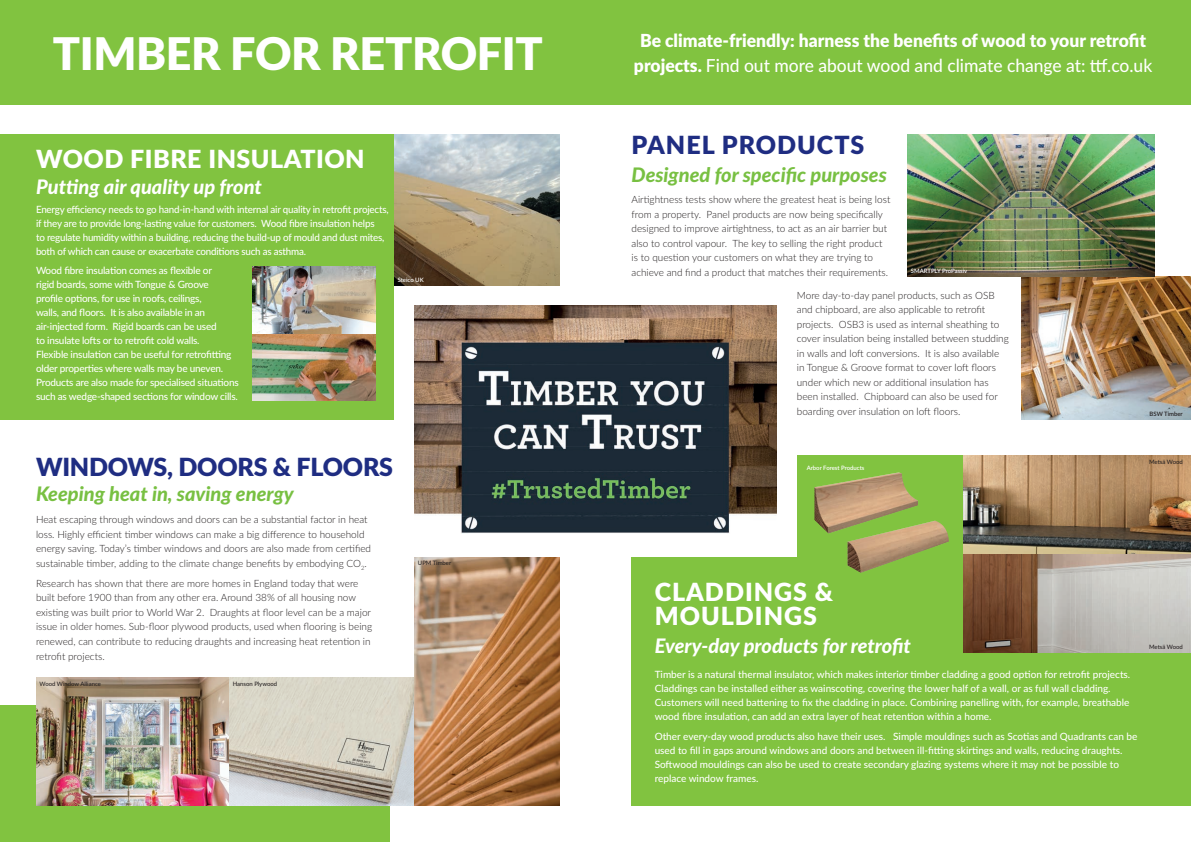
<style>
.page{position:relative;width:1191px;height:842px;background:#fff}
.page>*{position:absolute;margin:0;border:0;box-sizing:border-box;transform-origin:0 0}
.t1{font:900 45px "Lato";letter-spacing:-.01em;color:#fff}
.t2{font:900 25px/24px "Lato";letter-spacing:.03em;color:#fff}
.t3{font:900 25px "Lato";letter-spacing:-.01em;color:#1f2d82}
.t4{font:900 25px "Lato";letter-spacing:.04em;color:#1f2d82}
.t5{font:italic 800 20px "Lato";color:#78c042}
.t6{font:italic 800 20px "Lato";color:#fff}
.t7{font:900 18px "Lato";color:#fff}
.t8{font:500 18px "Lato";color:#fff}
.t9{font:300 10px/14.5px "Lato";color:#231f20}
.t10{font:500 10px/14px "Lato";letter-spacing:-.02em;color:#fff}
.t11{font:500 10px/14px "Lato";color:#fff}
.t12{font:500 6px "Lato";color:#231f20}
.t13{font:600 6px "Lato";color:#fff}
.t14{font:600 6px "Lato";color:#231f20}
.s1{font-weight:900}
</style>
<div class="page">
<img style="left:1021px;top:277px;width:170px;height:143px">
<div style="left:0;top:134px;width:559px;height:286px;background:#81c340"></div>
<div style="left:0;top:705px;width:389px;height:137px;background:#81c340"></div>
<div style="left:631px;top:456px;width:560px;height:350px;background:#81c340"></div>
<div style="left:0;top:0;width:1191px;height:105px;background:#81c340"></div>
<div style="left:394px;top:285px;width:403px;height:272px;background:#fff"></div>
<img style="left:414px;top:306px;width:362px;height:227px">
<img style="left:394px;top:134px;width:165px;height:151px">
<img style="left:252px;top:267px;width:123px;height:133px">
<img style="left:36px;top:677px;width:378px;height:129px">
<img style="left:414px;top:557px;width:145px;height:249px">
<img style="left:907px;top:134px;width:248px;height:143px">
<img style="left:963px;top:456px;width:228px;height:197px">
<img style="left:814px;top:472px;width:104px;height:61px">
<img style="left:847px;top:521px;width:102px;height:52px">
<h1 class="t1" style="left:53px;top:20px;width:491px">TIMBER FOR RETROFIT</h1>
<h2 class="t2" style="left:36px;top:146px;width:330px">WOOD FIBRE INSULATION</h2>
<h3 class="t6" style="left:36px;top:172px;width:227px">Putting air quality up front</h3>
<p class="t10" style="left:36px;top:201px;width:354px">Energy efficiency needs to go hand-in-hand with internal air quality in retrofit projects, if they are to provide long-lasting value for customers. Wood fibre insulation helps<br>to regulate humidity within a building, reducing the build-up of mould and dust mites, both of which can cause or exacerbate conditions such as asthma.</p>
<p class="t10" style="left:36px;top:263px;width:204px">Wood fibre insulation comes as flexible or<br>rigid boards, some with Tongue &amp; Groove<br>profile options, for use in roofs, ceilings,<br>walls, and floors. It is also available in an air-injected form. Rigid boards can be used<br>to insulate lofts or to retrofit cold walls.<br>Flexible insulation can be useful for retrofitting older properties where walls may be uneven.<br>Products are also made for specialised situations such as wedge-shaped sections for window cills.</p>
<p class="t13" style="left:398px;top:275px;width:27px">Steico UK</p>
<h2 class="t3" style="left:36px;top:448px;width:358px">WINDOWS, DOORS &amp; FLOORS</h2>
<h3 class="t5" style="left:36px;top:479px;width:259px">Keeping heat in, saving energy</h3>
<p class="t9" style="left:36px;top:512px;width:337px">Heat escaping through windows and doors can be a substantial factor in heat loss. Highly efficient timber windows can make a big difference to household energy saving. Today’s timber windows and doors are also made from certified sustainable timber, adding to the climate change benefits by embodying CO<sub>2</sub>.</p>
<p class="t9" style="left:36px;top:576px;width:338px">Research has shown that there are more homes in England today that were built before 1900 than from any other era. Around 38% of all housing now existing was built prior to World War 2. Draughts at floor level can be a major issue in older homes. Sub-floor plywood products, used when flooring is being renewed, can contribute to reducing draughts and increasing heat retention in retrofit projects.</p>
<p class="t12" style="left:40px;top:679px;width:63px">Wood Window Alliance</p>
<p class="t12" style="left:233px;top:679px;width:46px">Hanson Plywood</p>
<p class="t12" style="left:418px;top:559px;width:35px">UPM Timber</p>
<h3 class="t7" style="left:640px;top:26px;width:507px">Be climate-friendly: harness the benefits of wood to your retrofit</h3>
<h3 class="t8" style="left:634px;top:52px;width:520px"><span class="s1">projects.</span> Find out more about wood and climate change at: ttf.co.uk</h3>
<h2 class="t4" style="left:631px;top:126px;width:234px">PANEL PRODUCTS</h2>
<h3 class="t5" style="left:631px;top:159px;width:257px">Designed for specific purposes</h3>
<p class="t9" style="left:631px;top:192px;width:260px">Airtightness tests show where the greatest heat is being lost from a property. Panel products are now being specifically designed to improve airtightness, to act as an air barrier but also to control vapour. The key to selling the right product is to question your customers on what they are trying to achieve and find a product that matches their requirements.</p>
<p class="t9" style="left:797px;top:288px;width:214px">More day-to-day panel products, such as OSB and chipboard, are also applicable to retrofit projects. OSB3 is used as internal sheathing to cover insulation being installed between studding in walls and loft conversions. It is also available in Tongue &amp; Groove format to cover loft floors under which new or additional insulation has been installed. Chipboard can also be used for boarding over insulation on loft floors.</p>
<p class="t13" style="left:911px;top:267px;width:58px">SMARTPLY ProPassiv</p>
<p class="t13" style="left:806px;top:463px;width:59px">Arbor Forest Products</p>
<p class="t14" style="left:1149px;top:409px;width:35px">BSW Timber</p>
<p class="t12" style="left:1149px;top:457px;width:35px">Metsä Wood</p>
<h2 class="t2" style="left:654px;top:578px;width:180px">CLADDINGS &amp;<br>MOULDINGS</h2>
<h3 class="t6" style="left:654px;top:631px;width:258px">Every-day products for retrofit</h3>
<p class="t11" style="left:654px;top:667px;width:477px">Timber is a natural thermal insulator, which makes interior timber cladding a good option for retrofit projects.<br>Claddings can be installed either as wainscoting, covering the lower half of a wall, or as full wall cladding.<br>Customers will need battening to fix the cladding in place. Combining panelling with, for example, breathable wood fibre insulation, can add an extra layer of heat retention within a home.</p>
<p class="t11" style="left:654px;top:729px;width:484px">Other every-day wood products also have their uses. Simple mouldings such as Scotias and Quadrants can be used to fill in gaps around windows and doors and between ill-fitting skirtings and walls, reducing draughts.<br>Softwood mouldings can also be used to create secondary glazing systems where it may not be possible to replace window frames.</p>
<p class="t12" style="left:1149px;top:643px;width:35px">Metsä Wood</p>
</div>
